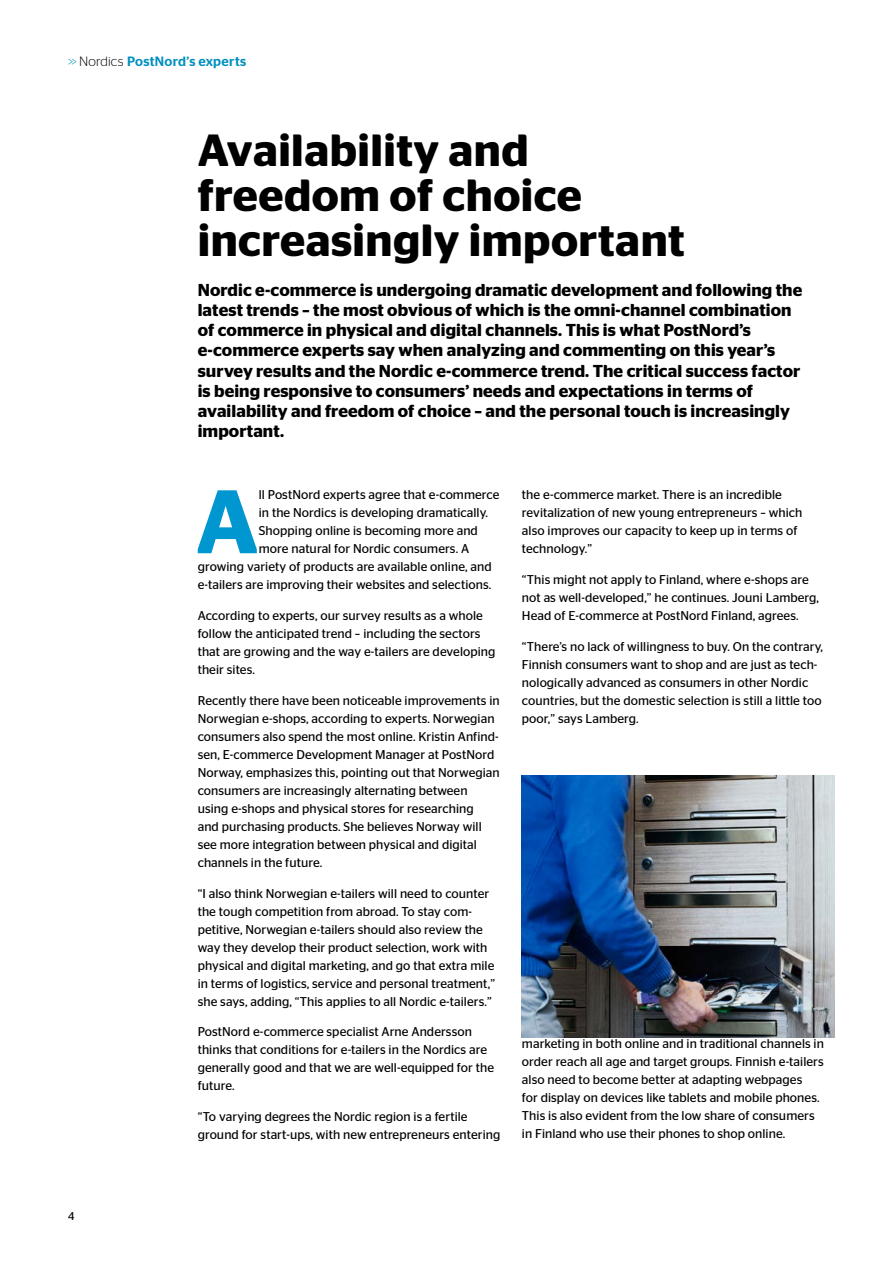
<style>
.page{position:relative;width:893px;height:1263px;background:#fff}
.page>*{position:absolute;margin:0;border:0;box-sizing:border-box;transform-origin:0 0}
.Brödtext{font:600 89.85px "Stag Sans";color:#0097d1}
.Header_reportage{font:600 45px/45px "Stag Sans";letter-spacing:.01em;color:#000}
.Ingress_reportage{font:600 17.25px/20.2px "Stag Sans";letter-spacing:.005em;color:#000}
.Svart_vänster{font:500 13.5px "Stag Sans";letter-spacing:.02em;color:#0090be}
.Brödtext-2{font:12.75px/18px "Stag Sans";letter-spacing:.005em;color:#000}
.t1{font:11.25px "Stag Sans";color:#000}
.s1{font-weight:300;font-size:13.2px}
.s2{font-weight:300;color:#000}
</style>
<div class="page">
<img style="left:522px;top:775px;width:313px;height:262px">
<p class="Svart_vänster" style="left:68px;top:54px;width:180px"><span class="s1">&gt;&gt;</span> <span class="s2">Nordics</span> PostNord’s experts</p>
<p class="Header_reportage" style="left:198px;top:128px;width:488px">Availability and freedom of choice increasingly important</p>
<p class="Ingress_reportage" style="left:198px;top:279px;width:606px">Nordic e-commerce is undergoing dramatic development and following the latest trends – the most obvious of which is the omni-channel combination of commerce in physical and digital channels. This is what PostNord’s e-commerce experts say when analyzing and commenting on this year’s survey results and the Nordic e-commerce trend. The critical success factor is being responsive to consumers’ needs and expectations in terms of availability and freedom of choice – and the personal touch is increasingly important.</p>
<p class="t1" style="left:68px;top:1210px;width:8px">4</p>
<p class="Brödtext" style="left:196px;top:470px;width:64px">A</p>
<p class="Brödtext-2" style="left:259px;top:486px;width:242px">ll PostNord experts agree that e-commerce</p>
<p class="Brödtext-2" style="left:259px;top:504px;width:231px">in the Nordics is developing dramatically.</p>
<p class="Brödtext-2" style="left:259px;top:522px;width:221px">Shopping online is becoming more and</p>
<p class="Brödtext-2" style="left:259px;top:540px;width:212px">more natural for Nordic consumers. A</p>
<p class="Brödtext-2" style="left:198px;top:558px;width:295px">growing variety of products are available online, and</p>
<p class="Brödtext-2" style="left:198px;top:576px;width:295px">e-tailers are improving their websites and selections.</p>
<p class="Brödtext-2" style="left:198px;top:606px;width:299px">According to experts, our survey results as a whole follow the anticipated trend – including the sectors that are growing and the way e-tailers are developing their sites.</p>
<p class="Brödtext-2" style="left:198px;top:691px;width:304px">Recently there have been noticeable improvements in Norwegian e-shops, according to experts. Norwegian consumers also spend the most online. Kristin Anfind&shy;sen, E-commerce Development Manager at PostNord Norway, emphasizes this, pointing out that Norwegian consumers are increasingly alternating between using e-shops and physical stores for researching<br>and purchasing products. She believes Norway will see more integration between physical and digital channels in the future.</p>
<p class="Brödtext-2" style="left:198px;top:884px;width:299px">“I also think Norwegian e-tailers will need to counter the tough competition from abroad. To stay com&shy;petitive, Norwegian e-tailers should also review the way they develop their product selection, work with physical and digital marketing, and go that extra mile in terms of logistics, service and personal treatment,” she says, adding, “This applies to all Nordic e-tailers.”</p>
<p class="Brödtext-2" style="left:198px;top:1023px;width:298px">PostNord e-commerce specialist Arne Andersson thinks that conditions for e-tailers in the Nordics are generally good and that we are well-equipped for the future.</p>
<p class="Brödtext-2" style="left:198px;top:1107px;width:304px">“To varying degrees the Nordic region is a fertile ground for start-ups, with new entrepreneurs entering</p>
<p class="Brödtext-2" style="left:522px;top:486px;width:282px">the e-commerce market. There is an incredible revitalization of new young entrepreneurs – which also improves our capacity to keep up in terms of technology.”</p>
<p class="Brödtext-2" style="left:522px;top:570px;width:298px">“This might not apply to Finland, where e-shops are not as well-developed,” he continues. Jouni Lamberg,<br>Head of E-commerce at PostNord Finland, agrees.</p>
<p class="Brödtext-2" style="left:522px;top:637px;width:303px">“There’s no lack of willingness to buy. On the contrary, Finnish consumers want to shop and are just as tech&shy;nologically advanced as consumers in other Nordic countries, but the domestic selection is still a little too poor,” says Lamberg.</p>
<p class="Brödtext-2" style="left:522px;top:1035px;width:303px">marketing in both online and in traditional channels in order reach all age and target groups. Finnish e-tailers also need to become better at adapting webpages<br>for display on devices like tablets and mobile phones.<br>This is also evident from the low share of consumers in Finland who use their phones to shop online.</p>
</div>
